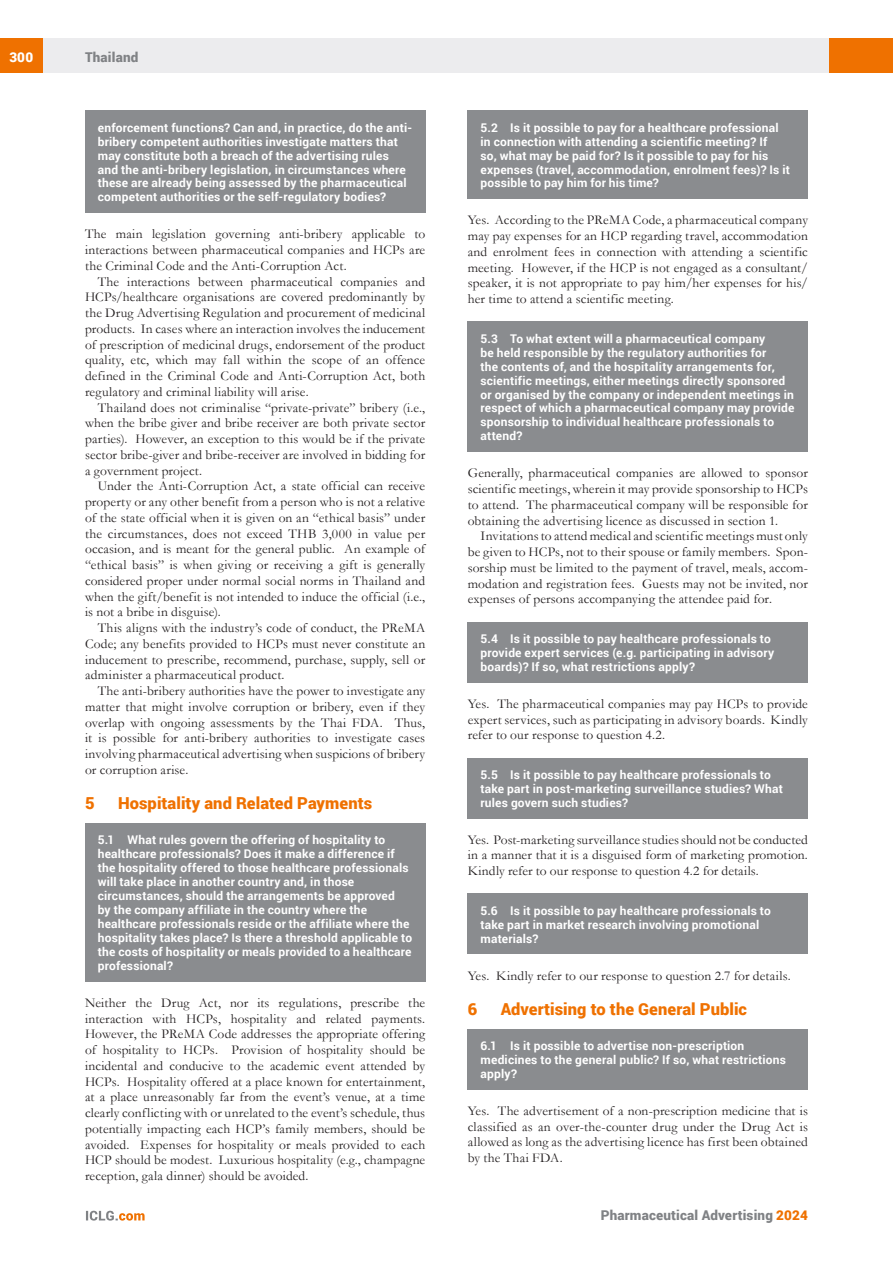
<style>
.page{position:relative;width:893px;height:1263px;background:#fff}
.page>*{position:absolute;margin:0;border:0;box-sizing:border-box;transform-origin:0 0}
.t1{font:900 16.5px "Roboto";letter-spacing:.005em;color:#ef7100}
.t2{font:13.5px/15.8px "Garamond";letter-spacing:.01em;color:#231f20;text-align:justify}
.t3{font:900 13.5px "Roboto";letter-spacing:.015em;color:#808285}
.t4{font:900 13.5px "Roboto";color:#fff}
.t5{font:700 12px/14px "Roboto";letter-spacing:.015em;color:#fff}
.s1{color:#ef7100}
</style>
<div class="page">
<div style="left:43px;top:38px;width:786px;height:34px;background:#ececee"></div>
<div style="left:0;top:38px;width:43px;height:34px;background:#ef7100"></div>
<div style="left:829px;top:38px;width:64px;height:34px;background:#ef7100"></div>
<svg style="left:86px;top:1211px;width:59px;height:9px"></svg>
<div style="left:468px;top:111px;width:340px;height:88px;background:#8a8c8f"></div>
<div style="left:468px;top:322px;width:340px;height:130px;background:#8a8c8f"></div>
<div style="left:468px;top:622px;width:340px;height:60px;background:#8a8c8f"></div>
<div style="left:468px;top:758px;width:340px;height:60px;background:#8a8c8f"></div>
<div style="left:468px;top:893px;width:340px;height:61px;background:#8a8c8f"></div>
<div style="left:468px;top:1029px;width:340px;height:60px;background:#8a8c8f"></div>
<div style="left:85px;top:111px;width:340px;height:102px;background:#8a8c8f"></div>
<div style="left:85px;top:823px;width:340px;height:159px;background:#8a8c8f"></div>
<p class="t4" style="left:9px;top:48px;width:25px">300</p>
<p class="t3" style="left:85px;top:48px;width:55px">Thailand</p>
<p class="t5" style="left:98px;top:120px;width:316px">enforcement functions? Can and, in practice, do the anti&shy;bribery competent authorities investigate matters that may constitute both a breach of the advertising rules and the anti-bribery legislation, in circumstances where these are already being assessed by the pharmaceutical competent authorities or the self-regulatory bodies?</p>
<p class="t2" style="left:85px;top:226px;width:342px">The main legislation governing anti-bribery applicable to interactions between pharmaceutical companies and HCPs are the Criminal Code and the Anti-Corruption Act.</p>
<p class="t2" style="left:85px;top:273px;width:342px;text-indent:13px">The interactions between pharmaceutical companies and HCPs/healthcare organisations are covered predominantly by the Drug Advertising Regulation and procurement of medicinal products. In cases where an interaction involves the inducement of prescription of medicinal drugs, endorsement of the product quality, etc, which may fall within the scope of an offence defined in the Criminal Code and Anti-Corruption Act, both regulatory and criminal liability will arise.</p>
<p class="t2" style="left:85px;top:399px;width:342px;text-indent:13px">Thailand does not criminalise “private-private” bribery (i.e., when the bribe giver and bribe receiver are both private sector parties). However, an exception to this would be if the private sector bribe-giver and bribe-receiver are involved in bidding for a government project.</p>
<p class="t2" style="left:85px;top:478px;width:342px;text-indent:13px">Under the Anti-Corruption Act, a state official can receive property or any other benefit from a person who is not a relative of the state official when it is given on an “ethical basis” under the circumstances, does not exceed THB 3,000 in value per occasion, and is meant for the general public. An example of “ethical basis” is when giving or receiving a gift is generally considered proper under normal social norms in Thailand and when the gift/benefit is not intended to induce the official (i.e., is not a bribe in disguise).</p>
<p class="t2" style="left:85px;top:620px;width:342px;text-indent:13px">This aligns with the industry’s code of conduct, the PReMA Code; any benefits provided to HCPs must never constitute an inducement to prescribe, recommend, purchase, supply, sell or administer a pharmaceutical product.</p>
<p class="t2" style="left:85px;top:683px;width:342px;text-indent:13px">The anti-bribery authorities have the power to investigate any matter that might involve corruption or bribery, even if they overlap with ongoing assessments by the Thai FDA. Thus, it is possible for anti-bribery authorities to investigate cases involving pharmaceutical advertising when suspicions of bribery or corruption arise.</p>
<p class="t1" style="left:85px;top:791px;width:11px">5</p>
<p class="t1" style="left:118px;top:791px;width:256px">Hospitality and Related Payments</p>
<p class="t5" style="left:98px;top:832px;width:316px">5.1 What rules govern the offering of hospitality to healthcare professionals? Does it make a difference if the hospitality offered to those healthcare professionals will take place in another country and, in those circumstances, should the arrangements be approved<br>by the company affiliate in the country where the healthcare professionals reside or the affiliate where the hospitality takes place? Is there a threshold applicable to the costs of hospitality or meals provided to a healthcare professional?</p>
<p class="t2" style="left:85px;top:994px;width:342px">Neither the Drug Act, nor its regulations, prescribe the interaction with HCPs, hospitality and related payments.<br>However, the PReMA Code addresses the appropriate offering of hospitality to HCPs. Provision of hospitality should be incidental and conducive to the academic event attended by HCPs. Hospitality offered at a place known for entertainment, at a place unreasonably far from the event’s venue, at a time clearly conflicting with or unrelated to the event’s schedule, thus potentially impacting each HCP’s family members, should be avoided. Expenses for hospitality or meals provided to each HCP should be modest. Luxurious hospitality (e.g., champagne reception, gala dinner) should be avoided.</p>
<p class="t5" style="left:480px;top:120px;width:311px">5.2 Is it possible to pay for a healthcare professional in connection with attending a scientific meeting? If<br>so, what may be paid for? Is it possible to pay for his expenses (travel, accommodation, enrolment fees)? Is it possible to pay him for his time?</p>
<p class="t2" style="left:468px;top:212px;width:342px">Yes. According to the PReMA Code, a pharmaceutical company may pay expenses for an HCP regarding travel, accommodation and enrolment fees in connection with attending a scientific meeting. However, if the HCP is not engaged as a consultant/ speaker, it is not appropriate to pay him/her expenses for his/ her time to attend a scientific meeting.</p>
<p class="t5" style="left:480px;top:331px;width:315px">5.3 To what extent will a pharmaceutical company<br>be held responsible by the regulatory authorities for<br>the contents of, and the hospitality arrangements for, scientific meetings, either meetings directly sponsored or organised by the company or independent meetings in respect of which a pharmaceutical company may provide sponsorship to individual healthcare professionals to attend?</p>
<p class="t2" style="left:468px;top:465px;width:342px">Generally, pharmaceutical companies are allowed to sponsor scientific meetings, wherein it may provide sponsorship to HCPs to attend. The pharmaceutical company will be responsible for obtaining the advertising licence as discussed in section 1.</p>
<p class="t2" style="left:468px;top:528px;width:342px;text-indent:13px">Invitations to attend medical and scientific meetings must only be given to HCPs, not to their spouse or family members. Spon&shy;sorship must be limited to the payment of travel, meals, accom&shy;modation and registration fees. Guests may not be invited, nor expenses of persons accompanying the attendee paid for.</p>
<p class="t5" style="left:480px;top:631px;width:295px">5.4 Is it possible to pay healthcare professionals to provide expert services (e.g. participating in advisory boards)? If so, what restrictions apply?</p>
<p class="t2" style="left:468px;top:695px;width:342px">Yes. The pharmaceutical companies may pay HCPs to provide expert services, such as participating in advisory boards. Kindly refer to our response to question 4.2.</p>
<p class="t5" style="left:480px;top:767px;width:304px">5.5 Is it possible to pay healthcare professionals to take part in post-marketing surveillance studies? What rules govern such studies?</p>
<p class="t2" style="left:468px;top:831px;width:342px">Yes. Post-marketing surveillance studies should not be conducted in a manner that it is a disguised form of marketing promotion.<br>Kindly refer to our response to question 4.2 for details.</p>
<p class="t5" style="left:480px;top:903px;width:292px">5.6 Is it possible to pay healthcare professionals to take part in market research involving promotional materials?</p>
<p class="t2" style="left:468px;top:967px;width:324px">Yes. Kindly refer to our response to question 2.7 for details.</p>
<p class="t1" style="left:468px;top:997px;width:11px">6</p>
<p class="t1" style="left:501px;top:997px;width:248px">Advertising to the General Public</p>
<p class="t5" style="left:480px;top:1038px;width:307px">6.1 Is it possible to advertise non-prescription medicines to the general public? If so, what restrictions apply?</p>
<p class="t2" style="left:468px;top:1102px;width:342px">Yes. The advertisement of a non-prescription medicine that is classified as an over-the-counter drug under the Drug Act is allowed as long as the advertising licence has first been obtained by the Thai FDA.</p>
<p class="t3" style="left:601px;top:1206px;width:209px">Pharmaceutical Advertising <span class="s1">2024</span></p>
</div>
